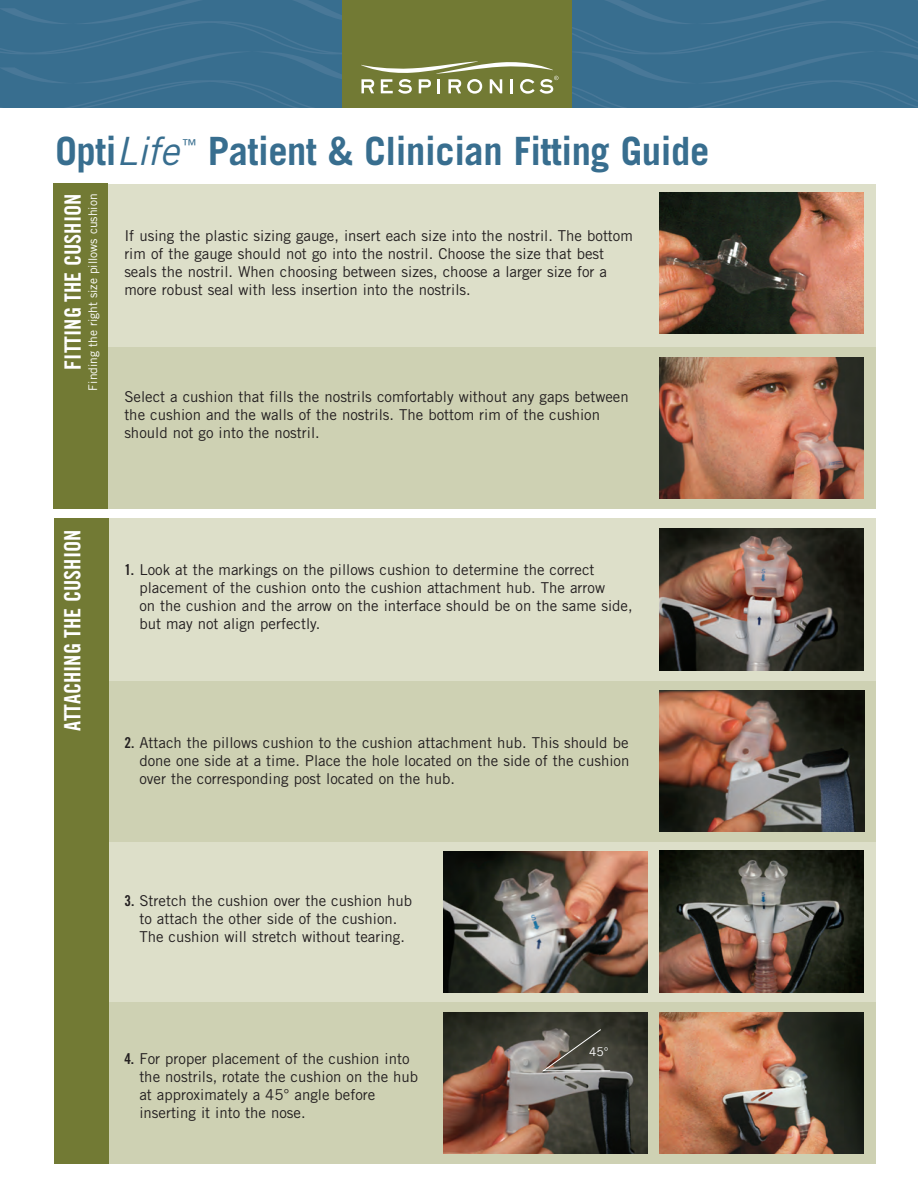
<style>
.page{position:relative;width:918px;height:1188px;background:#fff}
.page>*{position:absolute;margin:0;border:0;box-sizing:border-box;transform-origin:0 0}
.t1{font:700 39px "Trade Gothic LT Std";letter-spacing:-.01em;color:#386e8f}
.t2{font:22.5px "Trade Gothic Bold Cond Twenty";color:#fff}
.t3{font:15px/18px "Trade Gothic LT Std";color:#231f20}
.t4{font:15px "Trade Gothic LT Std";color:#386e8f}
.t5{font:12px "Trade Gothic LT Std";color:#fff}
.s1{font-weight:400;font-style:italic}
.s2{font-family:"Trade Gothic Bold Cond Twenty"}
</style>
<div class="page">
<div style="left:54px;top:1001px;width:822px;height:163px;background:#ced1b3"></div>
<div style="left:54px;top:839px;width:822px;height:163px;background:#dddfc9"></div>
<div style="left:54px;top:680px;width:822px;height:162px;background:#ced1b3"></div>
<div style="left:54px;top:518px;width:822px;height:163px;background:#dddfc9"></div>
<div style="left:54px;top:346px;width:822px;height:163px;background:#ced1b3"></div>
<svg style="left:0;top:0;width:918px;height:42px;background:#396e8f"></svg>
<svg style="left:0;top:42px;width:918px;height:19px;background:#396f90"></svg>
<div style="left:342px;top:0;width:230px;height:108px;background:#727a34"></div>
<svg style="left:0;top:61px;width:918px;height:47px"></svg>
<div style="left:54px;top:184px;width:822px;height:163px;background:#dddfc9"></div>
<div style="left:54px;top:184px;width:54px;height:325px;background:#727a34"></div>
<img style="left:660px;top:192px;width:204px;height:142px">
<img style="left:660px;top:357px;width:204px;height:142px">
<div style="left:54px;top:518px;width:54px;height:646px;background:#727a34"></div>
<img style="left:660px;top:529px;width:204px;height:141px">
<img style="left:660px;top:691px;width:204px;height:141px">
<img style="left:660px;top:851px;width:204px;height:141px">
<img style="left:444px;top:851px;width:204px;height:141px">
<img style="left:660px;top:1013px;width:204px;height:141px">
<img style="left:444px;top:1013px;width:204px;height:141px">
<svg style="left:541px;top:1029px;width:70px;height:43px;background:#6a665e"></svg>
<h1 class="t1" style="left:56px;top:136px;width:125px">Opti<span class="s1">Life</span></h1>
<p class="t4" style="left:182px;top:139px;width:16px">™</p>
<h1 class="t1" style="left:208px;top:136px;width:503px">Patient &amp; Clinician Fitting Guide</h1>
<h2 class="t2" style="left:65px;top:370px;width:177px;rotate:-90deg">FITTING THE CUSHION</h2>
<p class="t5" style="left:89px;top:391px;width:198px;rotate:-90deg">Finding the right size pillows cushion</p>
<p class="t3" style="left:124px;top:228px;width:510px">If using the plastic sizing gauge, insert each size into the nostril. The bottom rim of the gauge should not go into the nostril. Choose the size that best seals the nostril. When choosing between sizes, choose a larger size for a more robust seal with less insertion into the nostrils.</p>
<h2 class="t2" style="left:64px;top:731px;width:202px;rotate:-90deg">ATTACHING THE CUSHION</h2>
<p class="t3" style="left:124px;top:389px;width:506px">Select a cushion that fills the nostrils comfortably without any gaps between the cushion and the walls of the nostrils. The bottom rim of the cushion should not go into the nostril.</p>
<p class="t3" style="left:139px;top:562px;width:495px;text-indent:-15px"><span class="s2">1.</span> Look at the markings on the pillows cushion to determine the correct placement of the cushion onto the cushion attachment hub. The arrow<br>on the cushion and the arrow on the interface should be on the same side, but may not align perfectly.</p>
<p class="t3" style="left:139px;top:735px;width:492px;text-align:justify;text-indent:-15px"><span class="s2">2.</span> Attach the pillows cushion to the cushion attachment hub. This should be done one side at a time. Place the hole located on the side of the cushion over the corresponding post located on the hub.</p>
<p class="t3" style="left:124px;top:893px;width:289px;text-align:center"><span class="s2">3.</span> Stretch the cushion over the cushion hub to attach the other side of the cushion.<br>The cushion will stretch without tearing.</p>
<p class="t3" style="left:139px;top:1051px;width:280px;text-indent:-15px"><span class="s2">4.</span> For proper placement of the cushion into the nostrils, rotate the cushion on the hub at approximately a 45° angle before inserting it into the nose.</p>
<p class="t5" style="left:589px;top:1048px;width:21px">45°</p>
</div>
